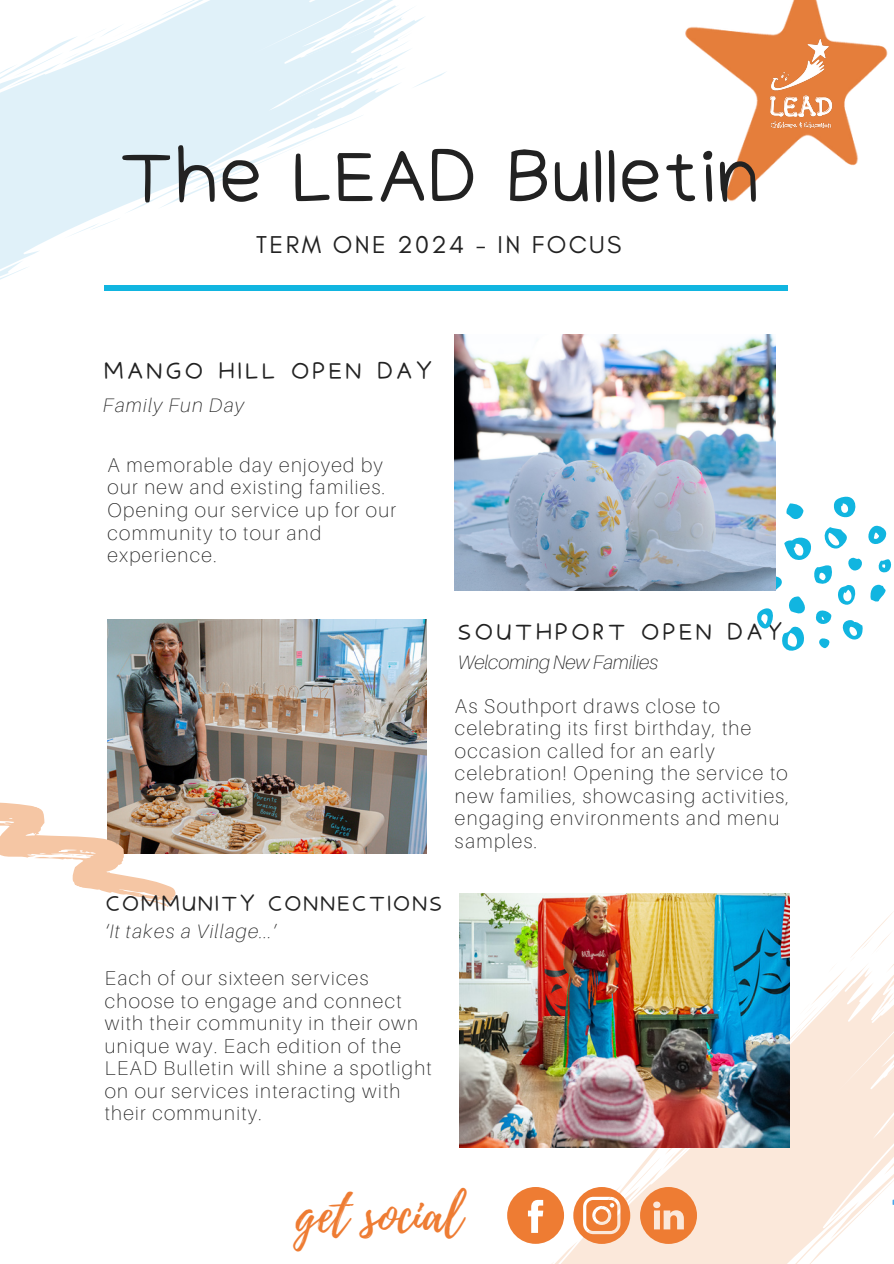
<style>
.page{position:relative;width:894px;height:1264px;background:#fff}
.page>*{position:absolute;margin:0;border:0;box-sizing:border-box;transform-origin:0 0}
.t1{font:70.05px "Irene Florentina";letter-spacing:-.075em;color:#222}
.t2{font:49.5px "Playlist Script";color:#ee7c33}
.t3{font:24.75px "Glacial Indifference";letter-spacing:.1em;color:#222}
.t4{font:22.5px "Irene Florentina";letter-spacing:.06em;color:#222}
.t5{font:21px "Irene Florentina";letter-spacing:.01em;color:#222}
.t6{font:100 19.8px/22.5px "Aileron";letter-spacing:.07em;color:#222}
.t7{font:italic 100 19.5px "Aileron";letter-spacing:.07em;color:#222}
.t8{font:italic 100 19.5px "Aileron";letter-spacing:-.005em;color:#222}
</style>
<div class="page">
<svg style="left:0;top:273px;width:14px;height:7px"></svg>
<svg style="left:0;top:239px;width:49px;height:34px;fill:#e8f5fb"></svg>
<svg style="left:0;top:0;width:446px;height:239px"></svg>
<img style="left:108px;top:619px;width:318px;height:234px">
<svg style="left:0;top:771px;width:187px;height:136px"></svg>
<svg style="left:833px;top:497px;width:23px;height:21px"></svg>
<svg style="left:786px;top:503px;width:17px;height:16px"></svg>
<svg style="left:752px;top:525px;width:139px;height:126px"></svg>
<div style="left:105px;top:285px;width:683px;height:6px;background:#11b5e0"></div>
<img style="left:685px;top:0;width:203px;height:201px">
<img style="left:769px;top:38px;width:63px;height:90px">
<img style="left:455px;top:335px;width:320px;height:255px">
<svg style="left:507px;top:908px;width:386px;height:355px"></svg>
<img style="left:459px;top:893px;width:330px;height:254px">
<h3 class="t1" style="left:115px;top:133px;width:648px">The LEAD Bulletin</h3>
<p class="t3" style="left:256px;top:229px;width:367px">TERM ONE 2024 - IN FOCUS</p>
<p class="t4" style="left:103px;top:357px;width:332px">MANGO HILL OPEN DAY</p>
<h3 class="t7" style="left:103px;top:393px;width:142px">Family Fun Day</h3>
<p class="t6" style="left:108px;top:453px;width:290px">A memorable day enjoyed by our new and existing families.<br>Opening our service up for our community to tour and experience.</p>
<p class="t4" style="left:457px;top:618px;width:328px">SOUTHPORT OPEN DAY</p>
<h3 class="t8" style="left:457px;top:650px;width:202px">Welcoming New Families</h3>
<p class="t6" style="left:455px;top:694px;width:335px">As Southport draws close to celebrating its first birthday, the occasion called for an early celebration! Opening the service to new families, showcasing activities, engaging environments and menu samples.</p>
<p class="t5" style="left:105px;top:890px;width:339px">COMMUNITY CONNECTIONS</p>
<p class="t7" style="left:105px;top:919px;width:173px">‘It takes a Village...’</p>
<p class="t6" style="left:105px;top:966px;width:328px">Each of our sixteen services choose to engage and connect with their community in their own unique way. Each edition of the<br>LEAD Bulletin will shine a spotlight on our services interacting with their community.</p>
<h1 class="t2" style="left:296px;top:1179px;width:167px">get social</h1>
</div>
